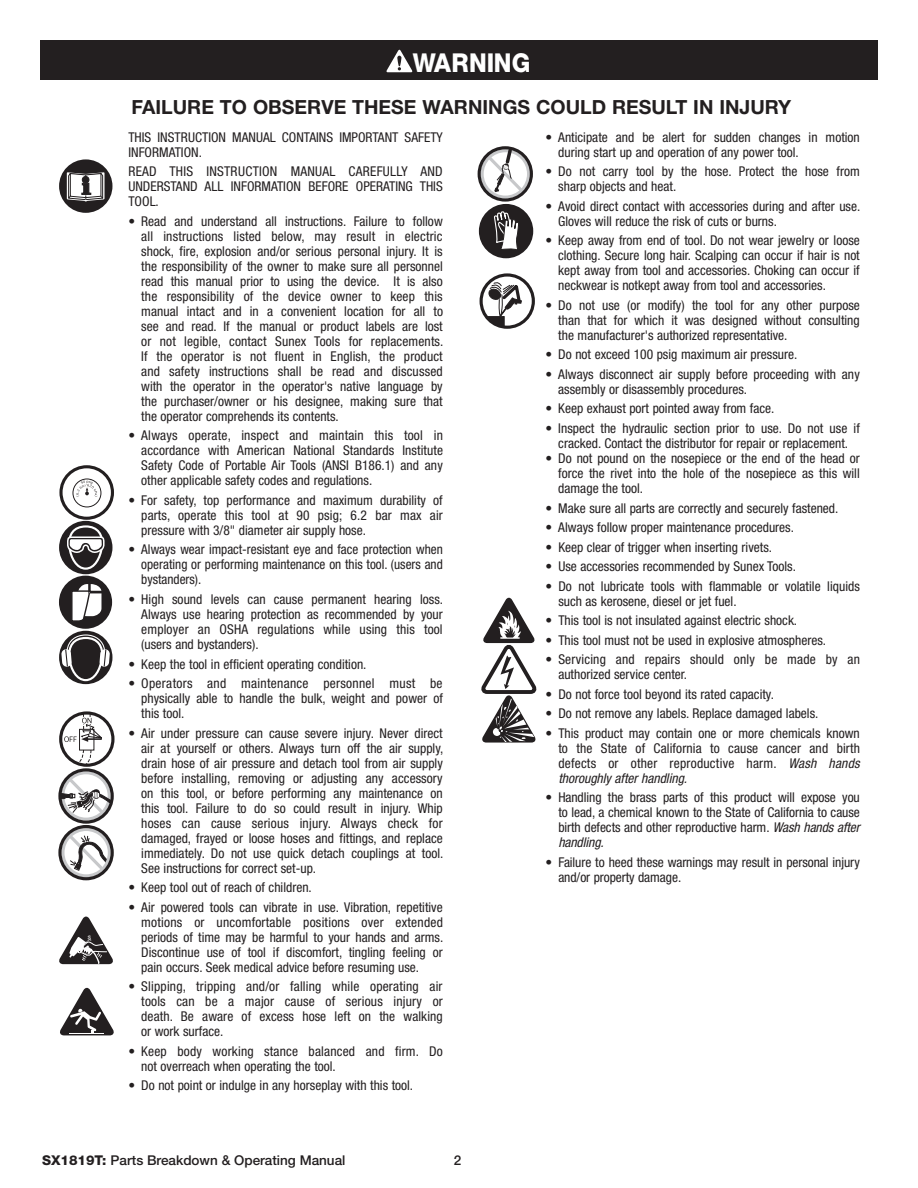
<style>
.page{position:relative;width:918px;height:1188px;background:#fff}
.page>*{position:absolute;margin:0;border:0;box-sizing:border-box;transform-origin:0 0}
.t1{font:800 26.1px "Helvetica Neue LT Std";color:#fff;scale:.92 1}
.t2{font:700 19.5px "Helvetica Neue LT Std";color:#231f20}
.t3{font:condensed 13.5px/15px "Helvetica Neue LT Std";color:#231f20;text-align:justify}
.t4{font:500 13.5px "Helvetica Neue LT Std";color:#231f20}
.s1{font-style:italic}
.s2{font-weight:800}
</style>
<div class="page">
<div style="left:40px;top:40px;width:838px;height:40px;background:#231f20"></div>
<svg style="left:386px;top:50px;width:27px;height:22px"></svg>
<svg style="left:58px;top:463px;width:58px;height:59px"></svg>
<div style="left:59px;top:465px;width:55px;height:55px;border:3px solid #231f20;border-radius:50%"></div>
<svg style="left:72px;top:478px;width:30px;height:30px"></svg>
<div style="left:61px;top:771px;width:50px;height:50px;border:3px solid #c7c8ca;border-radius:50%"></div>
<div style="left:58px;top:768px;width:56px;height:56px;border:3px solid #231f20;border-radius:50%"></div>
<svg style="left:60px;top:775px;width:52px;height:42px"></svg>
<svg style="left:479px;top:274px;width:56px;height:55px"></svg>
<div style="left:480px;top:273px;width:55px;height:56px;border:3px solid #231f20;border-radius:50%"></div>
<svg style="left:486px;top:281px;width:37px;height:46px"></svg>
<svg style="left:59px;top:825px;width:55px;height:56px"></svg>
<svg style="left:66px;top:832px;width:42px;height:42px"></svg>
<div style="left:61px;top:828px;width:50px;height:49px;border:3px solid #c7c8ca;border-radius:50%"></div>
<div style="left:58px;top:825px;width:56px;height:55px;border:3px solid #231f20;border-radius:50%"></div>
<svg style="left:477px;top:155px;width:56px;height:46px"></svg>
<div style="left:481px;top:149px;width:49px;height:50px;border:3px solid #c7c8ca;border-radius:50%"></div>
<div style="left:478px;top:146px;width:55px;height:56px;border:3px solid #231f20;border-radius:50%"></div>
<svg style="left:484px;top:146px;width:42px;height:49px"></svg>
<div style="left:59px;top:631px;width:53px;height:53px;background:#231f20;border-radius:50%"></div>
<svg style="left:61px;top:634px;width:49px;height:48px"></svg>
<div style="left:59px;top:521px;width:53px;height:53px;background:#231f20;border-radius:50%"></div>
<svg style="left:66px;top:524px;width:40px;height:47px"></svg>
<div style="left:59px;top:159px;width:53px;height:54px;background:#231f20;border-radius:50%"></div>
<svg style="left:67px;top:172px;width:38px;height:29px"></svg>
<div style="left:82px;top:176px;width:7px;height:7px;background:#231f20;border-radius:50%"></div>
<div style="left:82px;top:176px;width:7px;height:7px;border:1px solid #231f20;border-radius:50%"></div>
<svg style="left:59px;top:916px;width:54px;height:49px"></svg>
<svg style="left:60px;top:987px;width:54px;height:48px"></svg>
<div style="left:59px;top:711px;width:56px;height:56px;border:3px solid #231f20;border-radius:50%"></div>
<svg style="left:64px;top:713px;width:39px;height:52px"></svg>
<svg style="left:481px;top:597px;width:56px;height:146px"></svg>
<div style="left:479px;top:204px;width:54px;height:54px;background:#231f20;border-radius:50%"></div>
<svg style="left:494px;top:210px;width:39px;height:48px"></svg>
<div style="left:59px;top:576px;width:53px;height:53px;background:#231f20;border-radius:50%"></div>
<svg style="left:72px;top:584px;width:30px;height:37px"></svg>
<h1 class="t1" style="left:413px;top:48px;width:129px">WARNING</h1>
<h2 class="t2" style="left:132px;top:95px;width:661px">FAILURE TO OBSERVE THESE WARNINGS COULD RESULT IN INJURY</h2>
<p class="t3" style="left:128px;top:129px;width:316px">THIS INSTRUCTION MANUAL CONTAINS IMPORTANT SAFETY<br>INFORMATION.</p>
<p class="t3" style="left:128px;top:164px;width:316px">READ THIS INSTRUCTION MANUAL CAREFULLY AND UNDERSTAND ALL INFORMATION BEFORE OPERATING THIS TOOL.</p>
<p class="t3" style="left:141px;top:213px;width:304px;text-indent:-13px">• Read and understand all instructions. Failure to follow all instructions listed below, may result in electric shock, fire, explosion and/or serious personal injury. It is the responsibility of the owner to make sure all personnel read this manual prior to using the device. It is also the responsibility of the device owner to keep this manual intact and in a convenient location for all to see and read. If the manual or product labels are lost or not legible, contact Sunex Tools for replacements.<br>If the operator is not fluent in English, the product and safety instructions shall be read and discussed with the operator in the operator's native language by the purchaser/owner or his designee, making sure that the operator comprehends its contents.</p>
<p class="t3" style="left:141px;top:428px;width:303px;text-indent:-13px">• Always operate, inspect and maintain this tool in accordance with American National Standards Institute Safety Code of Portable Air Tools (ANSI B186.1) and any other applicable safety codes and regulations.</p>
<p class="t3" style="left:141px;top:493px;width:303px;text-indent:-13px">• For safety, top performance and maximum durability of parts, operate this tool at 90 psig; 6.2 bar max air pressure with 3/8" diameter air supply hose.</p>
<p class="t3" style="left:141px;top:542px;width:303px;text-indent:-13px">• Always wear impact-resistant eye and face protection when operating or performing maintenance on this tool. (users and bystanders).</p>
<p class="t3" style="left:141px;top:592px;width:303px;text-indent:-13px">• High sound levels can cause permanent hearing loss.<br>Always use hearing protection as recommended by your employer an OSHA regulations while using this tool (users and bystanders).</p>
<p class="t3" style="left:128px;top:656px;width:240px">• Keep the tool in efficient operating condition.</p>
<p class="t3" style="left:141px;top:676px;width:303px;text-indent:-13px">• Operators and maintenance personnel must be physically able to handle the bulk, weight and power of this tool.</p>
<p class="t3" style="left:141px;top:725px;width:304px;text-indent:-13px">• Air under pressure can cause severe injury. Never direct air at yourself or others. Always turn off the air supply, drain hose of air pressure and detach tool from air supply before installing, removing or adjusting any accessory on this tool, or before performing any maintenance on this tool. Failure to do so could result in injury. Whip hoses can cause serious injury. Always check for damaged, frayed or loose hoses and fittings, and replace immediately. Do not use quick detach couplings at tool.<br>See instructions for correct set-up.</p>
<p class="t3" style="left:128px;top:880px;width:185px">• Keep tool out of reach of children.</p>
<p class="t3" style="left:141px;top:899px;width:304px;text-indent:-13px">• Air powered tools can vibrate in use. Vibration, repetitive motions or uncomfortable positions over extended periods of time may be harmful to your hands and arms.<br>Discontinue use of tool if discomfort, tingling feeling or pain occurs. Seek medical advice before resuming use.</p>
<p class="t3" style="left:141px;top:979px;width:303px;text-indent:-13px">• Slipping, tripping and/or falling while operating air tools can be a major cause of serious injury or death. Be aware of excess hose left on the walking or work surface.</p>
<p class="t3" style="left:141px;top:1043px;width:303px;text-indent:-13px">• Keep body working stance balanced and firm. Do not overreach when operating the tool.</p>
<p class="t3" style="left:128px;top:1078px;width:286px">• Do not point or indulge in any horseplay with this tool.</p>
<p class="t3" style="left:558px;top:129px;width:303px;text-indent:-13px">• Anticipate and be alert for sudden changes in motion during start up and operation of any power tool.</p>
<p class="t3" style="left:558px;top:164px;width:303px;text-indent:-13px">• Do not carry tool by the hose. Protect the hose from sharp objects and heat.</p>
<p class="t3" style="left:558px;top:198px;width:304px;text-indent:-13px">• Avoid direct contact with accessories during and after use.<br>Gloves will reduce the risk of cuts or burns.</p>
<p class="t3" style="left:558px;top:233px;width:303px;text-indent:-13px">• Keep away from end of tool. Do not wear jewelry or loose clothing. Secure long hair. Scalping can occur if hair is not kept away from tool and accessories. Choking can occur if neckwear is notkept away from tool and accessories.</p>
<p class="t3" style="left:558px;top:298px;width:303px;text-indent:-13px">• Do not use (or modify) the tool for any other purpose than that for which it was designed without consulting the manufacturer's authorized representative.</p>
<p class="t3" style="left:545px;top:347px;width:253px">• Do not exceed 100 psig maximum air pressure.</p>
<p class="t3" style="left:558px;top:367px;width:303px;text-indent:-13px">• Always disconnect air supply before proceeding with any assembly or disassembly procedures.</p>
<p class="t3" style="left:545px;top:401px;width:231px">• Keep exhaust port pointed away from face.</p>
<p class="t3" style="left:545px;top:421px;width:316px;text-align:center">• Inspect the hydraulic section prior to use. Do not use if cracked. Contact the distributor for repair or replacement.</p>
<p class="t3" style="left:558px;top:451px;width:303px;text-indent:-13px">• Do not pound on the nosepiece or the end of the head or force the rivet into the hole of the nosepiece as this will damage the tool.</p>
<p class="t3" style="left:545px;top:500px;width:294px">• Make sure all parts are correctly and securely fastened.</p>
<p class="t3" style="left:545px;top:520px;width:250px">• Always follow proper maintenance procedures.</p>
<p class="t3" style="left:545px;top:539px;width:228px">• Keep clear of trigger when inserting rivets.</p>
<p class="t3" style="left:545px;top:559px;width:252px">• Use accessories recommended by Sunex Tools.</p>
<p class="t3" style="left:558px;top:578px;width:303px;text-indent:-13px">• Do not lubricate tools with flammable or volatile liquids such as kerosene, diesel or jet fuel.</p>
<p class="t3" style="left:545px;top:613px;width:253px">• This tool is not insulated against electric shock.</p>
<p class="t3" style="left:545px;top:632px;width:282px">• This tool must not be used in explosive atmospheres.</p>
<p class="t3" style="left:558px;top:652px;width:303px;text-indent:-13px">• Servicing and repairs should only be made by an authorized service center.</p>
<p class="t3" style="left:545px;top:686px;width:230px">• Do not force tool beyond its rated capacity.</p>
<p class="t3" style="left:545px;top:706px;width:274px">• Do not remove any labels. Replace damaged labels.</p>
<p class="t3" style="left:558px;top:726px;width:303px;text-indent:-13px">• This product may contain one or more chemicals known to the State of California to cause cancer and birth defects or other reproductive harm. <span class="s1">Wash hands thoroughly after handling.</span></p>
<p class="t3" style="left:558px;top:790px;width:303px;text-indent:-13px">• Handling the brass parts of this product will expose you to lead, a chemical known to the State of California to cause birth defects and other reproductive harm. <span class="s1">Wash hands after handling.</span></p>
<p class="t3" style="left:558px;top:855px;width:303px;text-indent:-13px">• Failure to heed these warnings may result in personal injury and/or property damage.</p>
<p class="t4" style="left:42px;top:1152px;width:305px"><span class="s2">SX1819T:</span> Parts Breakdown &amp; Operating Manual</p>
<p class="t4" style="left:454px;top:1152px;width:9px">2</p>
</div>
